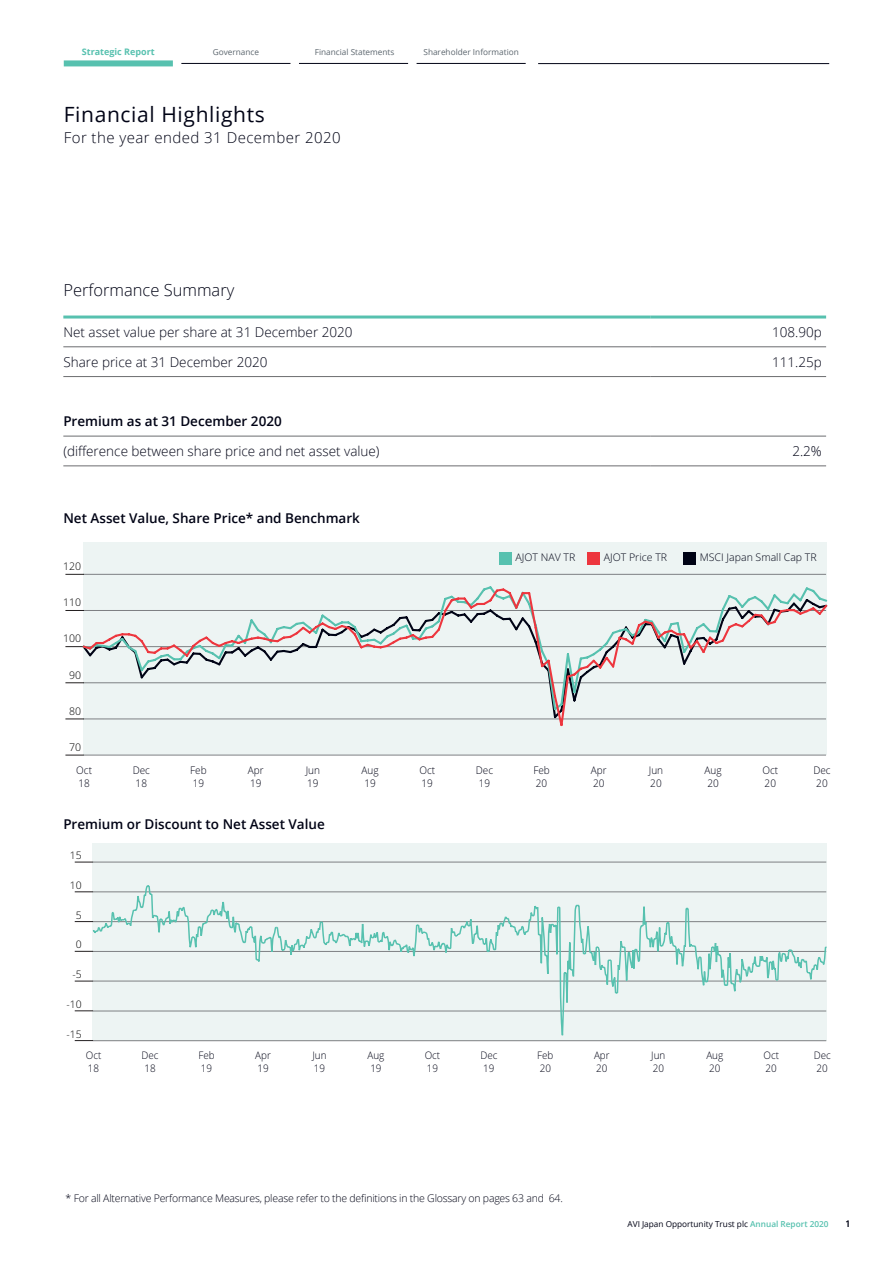
<style>
.page{position:relative;width:893px;height:1263px;background:#fff}
.page>*{position:absolute;margin:0;border:0;box-sizing:border-box;transform-origin:0 0}
.Main_Page_Heading{font:21px "Open Sans";letter-spacing:.03em;color:#000315}
.Subheading_1{font:300 16.5px "Open Sans";color:#000315}
.Main_Page_Heading-2{font:300 15px "Open Sans";letter-spacing:.03em;color:#000315}
.Body{font:300 13.5px "Open Sans";color:#000315}
.Subheading_2{font:600 13.5px "Open Sans";color:#000315}
.Notes_body{font:300 10.5px "Open Sans";letter-spacing:-.01em;color:#000315}
.Notes_body-2{font:300 10.5px/12.6px "Open Sans";letter-spacing:-.01em;color:#000315;scale:.95 1}
.t1{font:300 10.5px "Open Sans";color:#000001}
.t2{font:300 10.35px/12.5px "Open Sans";color:#000315;scale:.95 1}
.t3{font:300 10.35px "Open Sans";color:#000001}
.t4{font:700 9px "Open Sans";color:#57c1af}
.t5{font:9px "Open Sans";color:#000315}
.t6{font:8.25px "Open Sans";color:#5d676f}
.t7{font:8.25px "Open Sans";color:#000315}
.s1{font-weight:600;color:#57c1af}
</style>
<div class="page">
<hr style="left:417px;top:63px;width:109px;height:1px;background:#000315">
<hr style="left:299px;top:63px;width:109px;height:1px;background:#000315">
<hr style="left:181px;top:63px;width:109px;height:1px;background:#000315">
<div style="left:64px;top:60px;width:109px;height:6px;background:#57c1af"></div>
<hr style="left:538px;top:63px;width:291px;height:1px;background:#000315">
<hr style="left:63px;top:346px;width:587px;height:1px;background:#6c6d70">
<hr style="left:650px;top:346px;width:176px;height:1px;background:#6c6d70">
<hr style="left:63px;top:376px;width:587px;height:1px;background:#6c6d70">
<hr style="left:650px;top:376px;width:176px;height:1px;background:#6c6d70">
<hr style="left:63px;top:436px;width:587px;height:1px;background:#6c6d70">
<hr style="left:650px;top:436px;width:176px;height:1px;background:#6c6d70">
<hr style="left:63px;top:466px;width:587px;height:1px;background:#6c6d70">
<hr style="left:650px;top:466px;width:176px;height:1px;background:#6c6d70">
<hr style="left:63px;top:315px;width:587px;height:3px;background:#57c1af">
<hr style="left:650px;top:315px;width:176px;height:3px;background:#57c1af">
<div style="left:83px;top:543px;width:744px;height:212px;background:#edf4f3"></div>
<hr style="left:83px;top:574px;width:743px;height:1px;background:#7e8083">
<div style="left:499px;top:552px;width:12px;height:12px;background:#57c1af"></div>
<div style="left:587px;top:552px;width:12px;height:12px;background:#ed363e"></div>
<div style="left:683px;top:552px;width:12px;height:12px;background:#000315"></div>
<svg style="left:65px;top:755px;width:18px;height:1px"></svg>
<svg style="left:65px;top:719px;width:16px;height:1px"></svg>
<svg style="left:65px;top:682px;width:16px;height:1px"></svg>
<svg style="left:65px;top:646px;width:16px;height:1px"></svg>
<svg style="left:65px;top:610px;width:16px;height:1px"></svg>
<svg style="left:65px;top:574px;width:19px;height:1px"></svg>
<svg style="left:81px;top:587px;width:747px;height:140px"></svg>
<hr style="left:83px;top:755px;width:743px;height:1px;background:#7e8083">
<div style="left:93px;top:843px;width:734px;height:197px;background:#edf4f3"></div>
<hr style="left:93px;top:862px;width:733px;height:1px;background:#7e8083">
<svg style="left:75px;top:862px;width:18px;height:1px"></svg>
<svg style="left:75px;top:884px;width:752px;height:157px"></svg>
<p class="t4" style="left:82px;top:45px;width:74px">Strategic Report</p>
<p class="t6" style="left:213px;top:46px;width:48px">Governance</p>
<p class="t6" style="left:315px;top:46px;width:81px">Financial Statements</p>
<p class="t6" style="left:423px;top:46px;width:97px">Shareholder Information</p>
<p class="Main_Page_Heading" style="left:64px;top:100px;width:203px">Financial Highlights</p>
<p class="Main_Page_Heading-2" style="left:64px;top:128px;width:278px">For the year ended 31 December 2020</p>
<p class="Subheading_1" style="left:63px;top:279px;width:173px">Performance Summary</p>
<p class="Body" style="left:63px;top:323px;width:291px">Net asset value per share at 31 December 2020</p>
<p class="Body" style="left:772px;top:323px;width:51px">108.90p</p>
<p class="Body" style="left:63px;top:353px;width:206px">Share price at 31 December 2020</p>
<p class="Body" style="left:772px;top:353px;width:51px">111.25p</p>
<p class="Subheading_2" style="left:63px;top:412px;width:220px">Premium as at 31 December 2020</p>
<p class="Body" style="left:63px;top:442px;width:318px">(difference between share price and net asset value)</p>
<p class="Body" style="left:792px;top:442px;width:31px">2.2%</p>
<p class="Subheading_2" style="left:63px;top:508px;width:298px">Net Asset Value, Share Price* and Benchmark</p>
<p class="t1" style="left:63px;top:559px;width:20px">120</p>
<p class="t1" style="left:63px;top:595px;width:20px">110</p>
<p class="t1" style="left:63px;top:631px;width:20px">100</p>
<p class="t1" style="left:69px;top:667px;width:14px">90</p>
<p class="t1" style="left:69px;top:704px;width:14px">80</p>
<p class="t1" style="left:69px;top:740px;width:14px">70</p>
<p class="Notes_body" style="left:515px;top:550px;width:61px">AJOT NAV TR</p>
<p class="Notes_body" style="left:604px;top:550px;width:65px">AJOT Price TR</p>
<p class="Notes_body" style="left:700px;top:550px;width:118px">MSCI Japan Small Cap TR</p>
<p class="Notes_body-2" style="left:76px;top:763px;width:18px">Oct<br>18</p>
<p class="Notes_body-2" style="left:133px;top:763px;width:20px">Dec<br>18</p>
<p class="Notes_body-2" style="left:190px;top:763px;width:19px">Feb<br>19</p>
<p class="Notes_body-2" style="left:248px;top:763px;width:18px">Apr<br>19</p>
<p class="Notes_body-2" style="left:306px;top:763px;width:17px">Jun<br>19</p>
<p class="Notes_body-2" style="left:361px;top:763px;width:20px">Aug<br>19</p>
<p class="Notes_body-2" style="left:419px;top:763px;width:18px">Oct<br>19</p>
<p class="Notes_body-2" style="left:476px;top:763px;width:20px">Dec<br>19</p>
<p class="Notes_body-2" style="left:533px;top:763px;width:19px">Feb<br>20</p>
<p class="Notes_body-2" style="left:591px;top:763px;width:18px">Apr<br>20</p>
<p class="Notes_body-2" style="left:649px;top:763px;width:17px">Jun<br>20</p>
<p class="Notes_body-2" style="left:705px;top:763px;width:20px">Aug<br>20</p>
<p class="Notes_body-2" style="left:762px;top:763px;width:18px">Oct<br>20</p>
<p class="Notes_body-2" style="left:813px;top:763px;width:20px">Dec<br>20</p>
<p class="Subheading_2" style="left:63px;top:815px;width:263px">Premium or Discount to Net Asset Value</p>
<p class="t3" style="left:70px;top:848px;width:13px">15</p>
<p class="t3" style="left:70px;top:878px;width:13px">10</p>
<p class="t3" style="left:76px;top:908px;width:7px">5</p>
<p class="t3" style="left:76px;top:937px;width:7px">0</p>
<p class="t3" style="left:72px;top:967px;width:11px">-5</p>
<p class="t3" style="left:66px;top:997px;width:17px">-10</p>
<p class="t3" style="left:66px;top:1027px;width:17px">-15</p>
<p class="t2" style="left:86px;top:1049px;width:18px">Oct<br>18</p>
<p class="t2" style="left:142px;top:1049px;width:19px">Dec<br>18</p>
<p class="t2" style="left:198px;top:1049px;width:19px">Feb<br>19</p>
<p class="t2" style="left:255px;top:1049px;width:18px">Apr<br>19</p>
<p class="t2" style="left:312px;top:1049px;width:16px">Jun<br>19</p>
<p class="t2" style="left:367px;top:1049px;width:19px">Aug<br>19</p>
<p class="t2" style="left:425px;top:1049px;width:18px">Oct<br>19</p>
<p class="t2" style="left:480px;top:1049px;width:19px">Dec<br>19</p>
<p class="t2" style="left:537px;top:1049px;width:19px">Feb<br>20</p>
<p class="t2" style="left:594px;top:1049px;width:18px">Apr<br>20</p>
<p class="t2" style="left:651px;top:1049px;width:16px">Jun<br>20</p>
<p class="t2" style="left:706px;top:1049px;width:19px">Aug<br>20</p>
<p class="t2" style="left:763px;top:1049px;width:18px">Oct<br>20</p>
<p class="t2" style="left:814px;top:1049px;width:19px">Dec<br>20</p>
<p class="Notes_body" style="left:66px;top:1190px;width:499px">* For all Alternative Performance Measures, please refer to the definitions in the Glossary on pages 63 and 64.</p>
<p class="t7" style="left:627px;top:1218px;width:203px">AVI Japan Opportunity Trust plc <span class="s1">Annual Report 2020</span></p>
<p class="t5" style="left:845px;top:1218px;width:7px">1</p>
</div>
